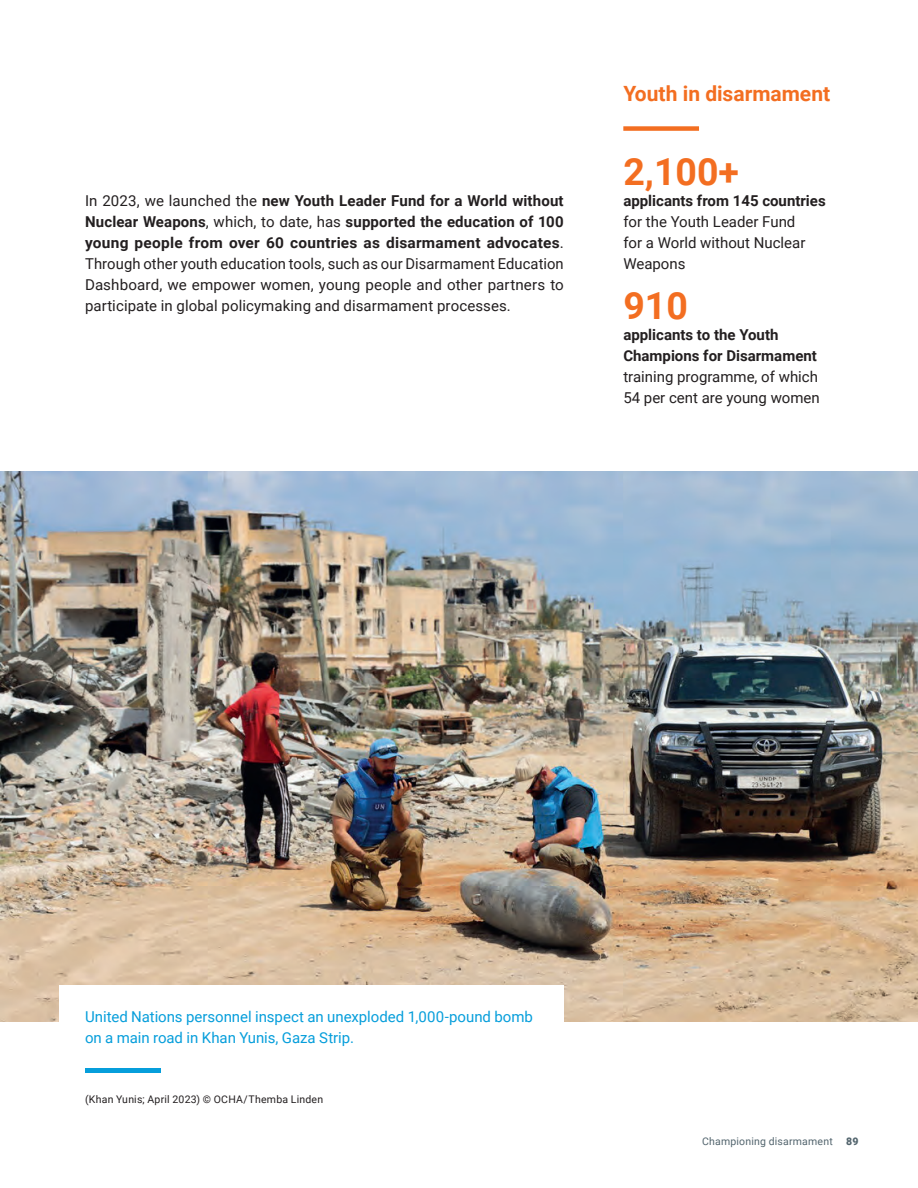
<style>
.page{position:relative;width:918px;height:1188px;background:#fff}
.page>*{position:absolute;margin:0;border:0;box-sizing:border-box;transform-origin:0 0}
.Data{font:700 37.5px "Roboto";color:#f36e21}
.Highlight_Title{font:700 21px "Roboto";color:#f36e21}
.Body_copy{font:15px/21px "Roboto";letter-spacing:.005em;color:#231f20;text-align:justify}
.Highlight_text{font:15px/21px "Roboto";color:#231f20}
.Caption_blue_text{font:15px/21px "Roboto";color:#069edb}
.Caption_copyright_black{font:10.5px "Roboto";letter-spacing:.025em;color:#231f20}
.t1{font:10.5px "Roboto";letter-spacing:.02em;color:#53656e}
.t2{font:900 10.5px "Roboto";color:#53656e}
.s1{font-weight:700}
</style>
<div class="page">
<img style="left:0;top:472px;width:918px;height:550px">
<div style="left:60px;top:985px;width:504px;height:143px;background:#fff"></div>
<hr style="left:85px;top:1069px;width:76px;height:4px;background:#069edb">
<div style="left:623px;top:126px;width:76px;height:5px;background:#f36e21"></div>
<p class="Body_copy" style="left:85px;top:189px;width:480px">In 2023, we launched the <span class="s1">new Youth Leader Fund for a World without Nuclear Weapons</span>, which, to date, has <span class="s1">supported the education of 100 young people from over 60 countries as disarmament advocates</span>.<br>Through other youth education tools, such as our Disarmament Education Dashboard, we empower women, young people and other partners to participate in global policymaking and disarmament processes.</p>
<p class="Highlight_Title" style="left:623px;top:79px;width:208px">Youth in disarmament</p>
<p class="Data" style="left:623px;top:145px;width:117px">2,100+</p>
<p class="Highlight_text" style="left:623px;top:190px;width:204px"><span class="s1">applicants from 145 countries </span>for the Youth Leader Fund<br>for a World without Nuclear<br>Weapons</p>
<p class="Data" style="left:623px;top:280px;width:66px">910</p>
<p class="Highlight_text" style="left:623px;top:324px;width:198px"><span class="s1">applicants to the Youth<br>Champions for Disarmament </span>training programme, of which<br>54 per cent are young women</p>
<p class="Caption_blue_text" style="left:85px;top:1005px;width:450px">United Nations personnel inspect an unexploded 1,000-pound bomb on a main road in Khan Yunis, Gaza Strip.</p>
<p class="Caption_copyright_black" style="left:85px;top:1092px;width:240px">(Khan Yunis; April 2023) © OCHA/Themba Linden</p>
<p class="t1" style="left:702px;top:1134px;width:132px">Championing disarmament</p>
<p class="t2" style="left:846px;top:1134px;width:14px">89</p>
</div>
